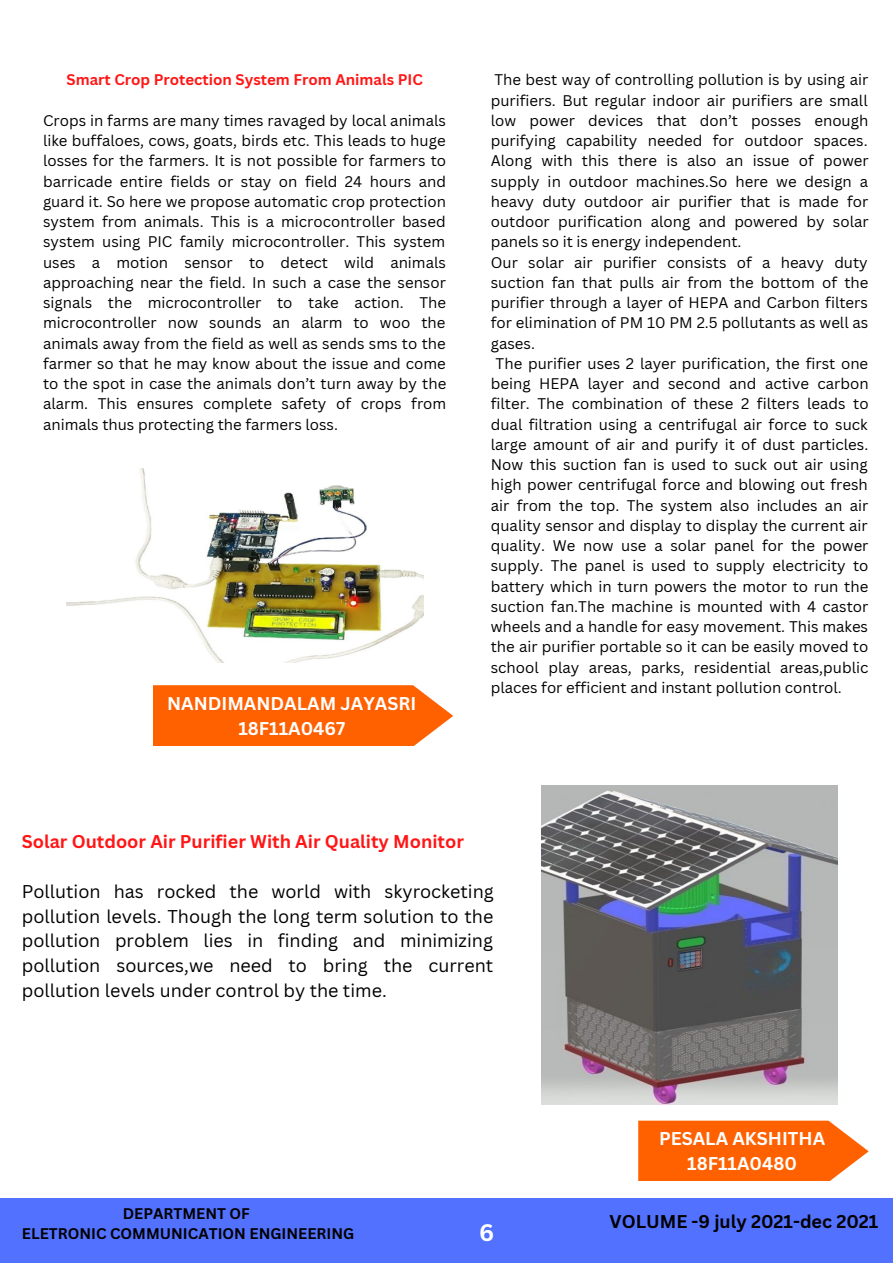
<style>
.page{position:relative;width:893px;height:1264px;background:#fff}
.page>*{position:absolute;margin:0;border:0;box-sizing:border-box;transform-origin:0 0}
.t1{font:700 23.25px "Canva Sans";color:#fff}
.t2{font:18px/24.8px "Canva Sans";color:#000;text-align:justify}
.t3{font:700 18px/24.8px "Canva Sans";color:#fff;text-align:center}
.t4{font:700 18px "Canva Sans";color:#ff1616}
.t5{font:700 18px "Canva Sans";color:#000}
.t6{font:15px/20.2px "Canva Sans";color:#000;text-align:justify}
.t7{font:700 15px/20.2px "Canva Sans";color:#000;text-align:center}
.t8{font:700 15px "Canva Sans";color:#ff1616}
</style>
<div class="page">
<img style="left:67px;top:468px;width:356px;height:194px">
<img style="left:541px;top:785px;width:296px;height:319px">
<div style="left:0;top:1198px;width:892px;height:64px;background:#5271ff"></div>
<svg style="left:153px;top:685px;width:300px;height:60px;background:#ff6a10"></svg>
<svg style="left:638px;top:1120px;width:230px;height:60px;background:#ff6f17"></svg>
<p class="t8" style="left:66px;top:69px;width:358px">Smart Crop Protection System From Animals PIC</p>
<p class="t6" style="left:43px;top:110px;width:405px">Crops in farms are many times ravaged by local animals like buffaloes, cows, goats, birds etc. This leads to huge losses for the farmers. It is not possible for farmers to barricade entire fields or stay on field 24 hours and guard it. So here we propose automatic crop protection system from animals. This is a microcontroller based system using PIC family microcontroller. This system uses a motion sensor to detect wild animals approaching near the field. In such a case the sensor signals the microcontroller to take action. The microcontroller now sounds an alarm to woo the animals away from the field as well as sends sms to the farmer so that he may know about the issue and come to the spot in case the animals don’t turn away by the alarm. This ensures complete safety of crops from animals thus protecting the farmers loss.</p>
<p class="t3" style="left:167px;top:690px;width:251px">NANDIMANDALAM JAYASRI<br>18F11A0467</p>
<p class="t6" style="left:494px;top:69px;width:375px">The best way of controlling pollution is by using air</p>
<p class="t6" style="left:491px;top:90px;width:378px">purifiers. But regular indoor air purifiers are small</p>
<p class="t6" style="left:491px;top:110px;width:379px">low power devices that don’t posses enough</p>
<p class="t6" style="left:491px;top:130px;width:378px">purifying capability needed for outdoor spaces.</p>
<p class="t6" style="left:491px;top:150px;width:379px">Along with this there is also an issue of power</p>
<p class="t6" style="left:491px;top:171px;width:379px">supply in outdoor machines.So here we design a</p>
<p class="t6" style="left:491px;top:191px;width:379px">heavy duty outdoor air purifier that is made for</p>
<p class="t6" style="left:491px;top:211px;width:379px">outdoor purification along and powered by solar</p>
<p class="t6" style="left:491px;top:231px;width:252px">panels so it is energy independent.</p>
<p class="t6" style="left:491px;top:252px;width:378px">Our solar air purifier consists of a heavy duty</p>
<p class="t6" style="left:491px;top:272px;width:379px">suction fan that pulls air from the bottom of the</p>
<p class="t6" style="left:491px;top:292px;width:378px">purifier through a layer of HEPA and Carbon filters</p>
<p class="t6" style="left:491px;top:312px;width:379px">for elimination of PM 10 PM 2.5 pollutants as well as</p>
<p class="t6" style="left:491px;top:333px;width:46px">gases.</p>
<p class="t6" style="left:495px;top:353px;width:374px">The purifier uses 2 layer purification, the first one</p>
<p class="t6" style="left:491px;top:373px;width:379px">being HEPA layer and second and active carbon</p>
<p class="t6" style="left:491px;top:393px;width:379px">filter. The combination of these 2 filters leads to</p>
<p class="t6" style="left:491px;top:413px;width:378px">dual filtration using a centrifugal air force to suck</p>
<p class="t6" style="left:491px;top:434px;width:379px">large amount of air and purify it of dust particles.</p>
<p class="t6" style="left:491px;top:454px;width:378px">Now this suction fan is used to suck out air using</p>
<p class="t6" style="left:491px;top:474px;width:378px">high power centrifugal force and blowing out fresh</p>
<p class="t6" style="left:491px;top:494px;width:379px">air from the top. The system also includes an air</p>
<p class="t6" style="left:491px;top:515px;width:378px">quality sensor and display to display the current air</p>
<p class="t6" style="left:491px;top:535px;width:379px">quality. We now use a solar panel for the power</p>
<p class="t6" style="left:491px;top:555px;width:379px">supply. The panel is used to supply electricity to</p>
<p class="t6" style="left:491px;top:575px;width:379px">battery which in turn powers the motor to run the</p>
<p class="t6" style="left:491px;top:596px;width:379px">suction fan.The machine is mounted with 4 castor</p>
<p class="t6" style="left:491px;top:616px;width:379px">wheels and a handle for easy movement. This makes</p>
<p class="t6" style="left:491px;top:636px;width:379px">the air purifier portable so it can be easily moved to</p>
<p class="t6" style="left:491px;top:656px;width:379px">school play areas, parks, residential areas,public</p>
<p class="t6" style="left:491px;top:676px;width:352px">places for efficient and instant pollution control.</p>
<p class="t4" style="left:22px;top:829px;width:443px">Solar Outdoor Air Purifier With Air Quality Monitor</p>
<p class="t2" style="left:22px;top:878px;width:473px">Pollution has rocked the world with skyrocketing pollution levels. Though the long term solution to the pollution problem lies in finding and minimizing pollution sources,we need to bring the current pollution levels under control by the time.</p>
<p class="t3" style="left:659px;top:1125px;width:168px">PESALA AKSHITHA<br>18F11A0480</p>
<p class="t7" style="left:22px;top:1202px;width:334px">DEPARTMENT OF<br>ELETRONIC COMMUNICATION ENGINEERING</p>
<p class="t5" style="left:609px;top:1208px;width:270px">VOLUME -9 july 2021-dec 2021</p>
<h1 class="t1" style="left:479px;top:1216px;width:17px">6</h1>
</div>
